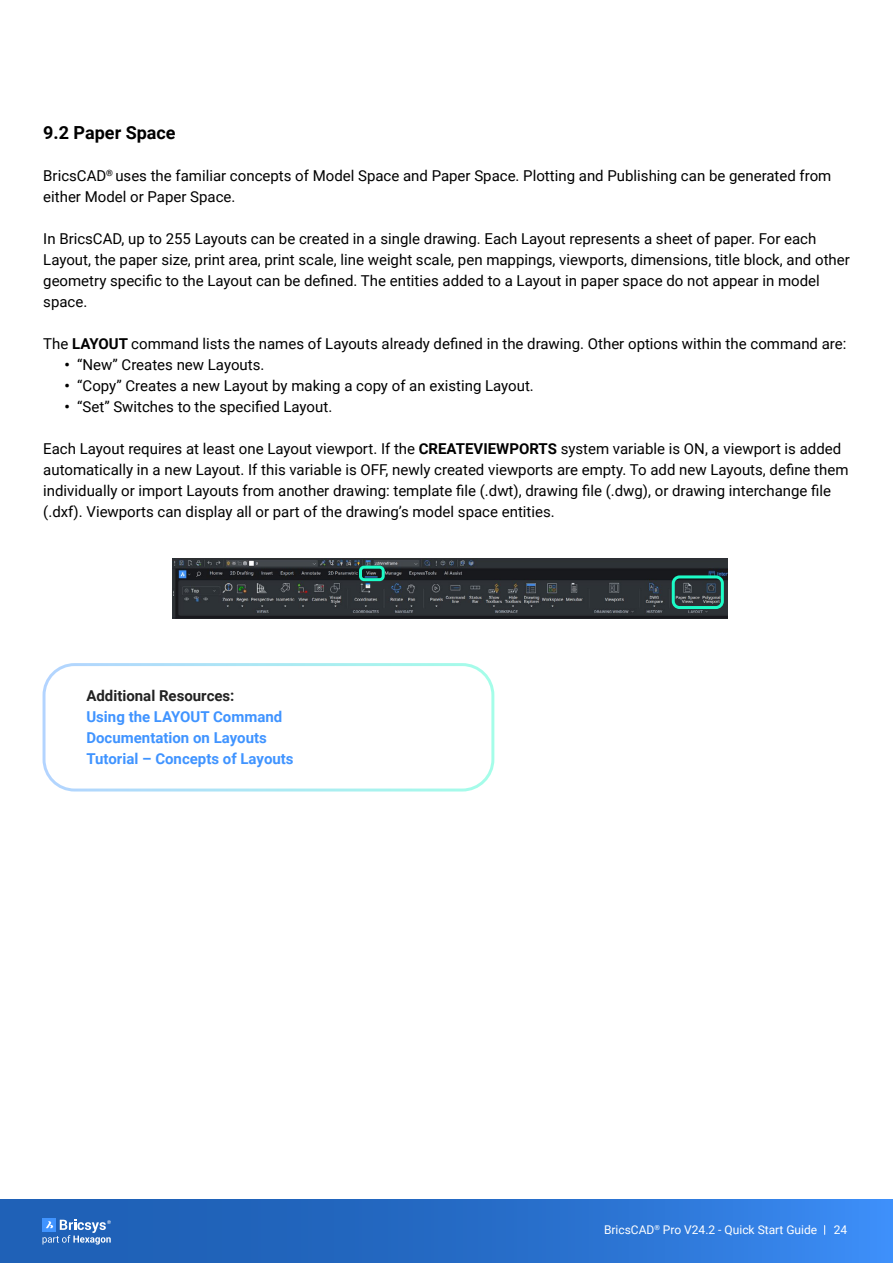
<style>
.page{position:relative;width:893px;height:1263px;background:#fff}
.page>*{position:absolute;margin:0;border:0;box-sizing:border-box;transform-origin:0 0}
.t1{font:700 18px "Roboto";color:#000}
.t2{font:15px/21px "Roboto";color:#000}
.t3{font:700 15px/21px "Roboto";color:#4094ff}
.t4{font:700 15px "Roboto";color:#222}
.t5{font:12px "Roboto";color:#fff}
.s1{font-weight:700}
</style>
<div class="page">
<div style="left:0;top:1199px;width:893px;height:64px;background:linear-gradient(to right,#1958aa,#3786ec)"></div>
<div style="left:43px;top:1218px;width:13px;height:14px;background:#4094ff"></div>
<svg style="left:43px;top:1219px;width:68px;height:25px"></svg>
<div style="left:43px;top:663px;width:451px;height:128px;border:3px solid #fff;border-radius:31px"></div>
<img style="left:172px;top:558px;width:555px;height:61px">
<div style="left:359px;top:566px;width:26px;height:15px;border:3px solid #1cfcc7;border-radius:4px"></div>
<div style="left:672px;top:575px;width:52px;height:34px;border:3px solid #1cfcc7;border-radius:6px"></div>
<p class="t1" style="left:43px;top:120px;width:134px">9.2 Paper Space</p>
<p class="t2" style="left:43px;top:164px;width:790px">BricsCAD<sup>®</sup> uses the familiar concepts of Model Space and Paper Space. Plotting and Publishing can be generated from either Model or Paper Space.</p>
<p class="t2" style="left:43px;top:227px;width:808px">In BricsCAD, up to 255 Layouts can be created in a single drawing. Each Layout represents a sheet of paper. For each Layout, the paper size, print area, print scale, line weight scale, pen mappings, viewports, dimensions, title block, and other geometry specific to the Layout can be defined. The entities added to a Layout in paper space do not appear in model space.</p>
<p class="t2" style="left:43px;top:332px;width:805px">The <span class="s1">LAYOUT</span> command lists the names of Layouts already defined in the drawing. Other options within the command are:</p>
<p class="t2" style="left:65px;top:353px;width:201px"><span class="s1">•</span> “New” Creates new Layouts.</p>
<p class="t2" style="left:65px;top:374px;width:471px"><span class="s1">•</span> “Copy” Creates a new Layout by making a copy of an existing Layout.</p>
<p class="t2" style="left:65px;top:395px;width:269px"><span class="s1">•</span> “Set” Switches to the specified Layout.</p>
<p class="t2" style="left:43px;top:437px;width:807px">Each Layout requires at least one Layout viewport. If the <span class="s1">CREATEVIEWPORTS</span> system variable is ON, a viewport is added automatically in a new Layout. If this variable is OFF, newly created viewports are empty. To add new Layouts, define them individually or import Layouts from another drawing: template file (.dwt), drawing file (.dwg), or drawing interchange file (.dxf). Viewports can display all or part of the drawing’s model space entities.</p>
<p class="t4" style="left:86px;top:686px;width:150px">Additional Resources:</p>
<p class="t3" style="left:86px;top:706px;width:209px">Using the LAYOUT Command<br>Documentation on Layouts<br>Tutorial – Concepts of Layouts</p>
<p class="t5" style="left:604px;top:1221px;width:215px">BricsCAD<sup>®</sup> Pro V24.2 - Quick Start Guide</p>
<p class="t5" style="left:834px;top:1221px;width:15px">24</p>
</div>
